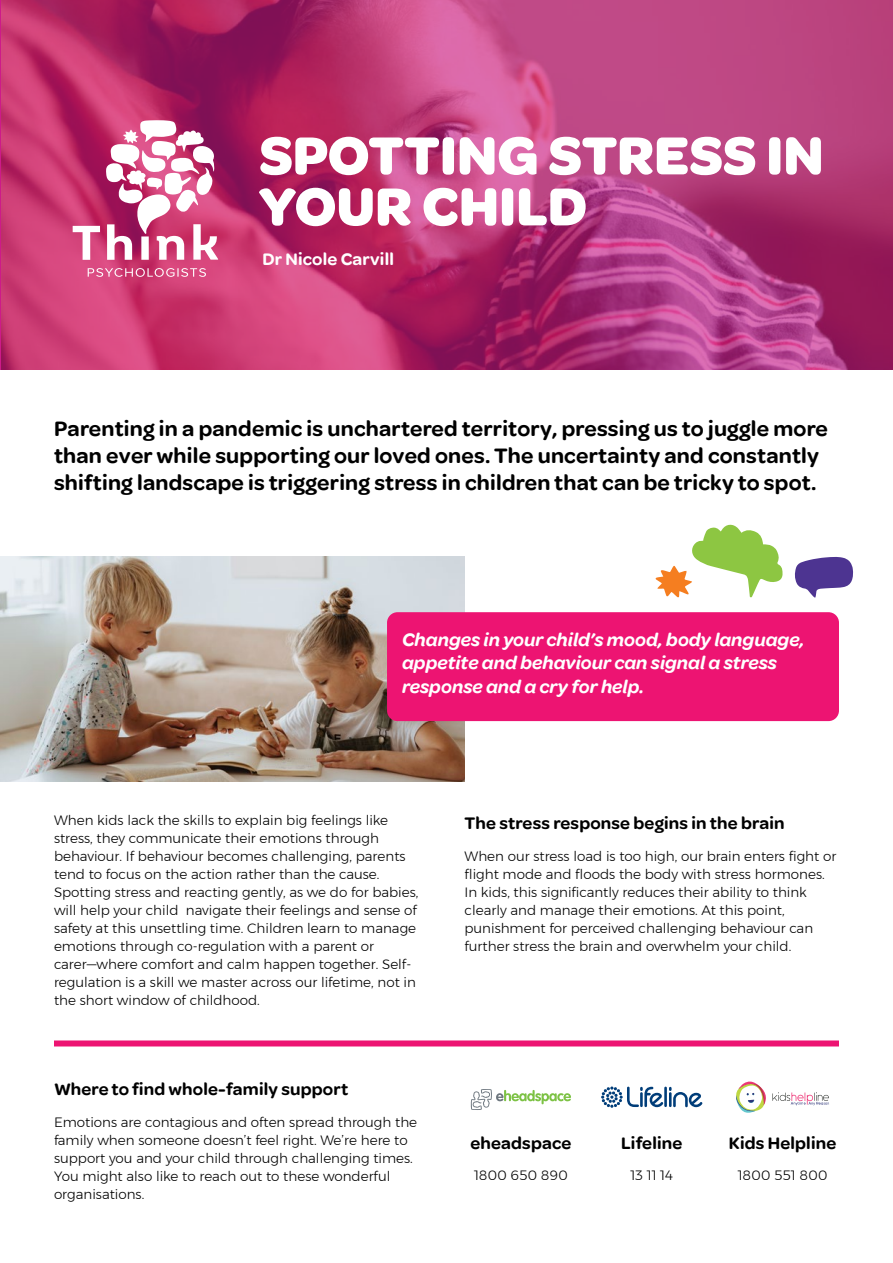
<style>
.page{position:relative;width:893px;height:1263px;background:#fff}
.page>*{position:absolute;margin:0;border:0;box-sizing:border-box;transform-origin:0 0}
.t1{font:700 57px/51px "Omnes";color:#fff}
.t2{font:600 22.5px/27px "Omnes";letter-spacing:.01em;color:#000}
.t3{font:italic 600 19.5px/23.4px "Omnes";color:#fff}
.t4{font:600 18px "Omnes";letter-spacing:.01em;color:#000}
.t5{font:600 18px "Omnes";letter-spacing:.01em;color:#fff}
.t6{font:300 13.5px/18px "Montserrat";color:#000}
</style>
<div class="page">
<img style="left:2px;top:0;width:891px;height:369px">
<svg style="left:73px;top:120px;width:145px;height:157px"></svg>
<img style="left:0;top:557px;width:464px;height:224px">
<div style="left:54px;top:1040px;width:785px;height:6px;background:#ed1472"></div>
<div style="left:387px;top:612px;width:452px;height:109px;background:#ed1472;border-radius:10px"></div>
<svg style="left:655px;top:524px;width:128px;height:73px"></svg>
<svg style="left:795px;top:557px;width:58px;height:41px"></svg>
<svg style="left:471px;top:1089px;width:100px;height:21px"></svg>
<svg style="left:601px;top:1086px;width:101px;height:22px"></svg>
<svg style="left:736px;top:1081px;width:30px;height:32px"></svg>
<svg style="left:772px;top:1092px;width:57px;height:13px"></svg>
<h1 class="t1" style="left:259px;top:127px;width:566px">SPOTTING STRESS IN<br>YOUR CHILD</h1>
<h3 class="t5" style="left:262px;top:246px;width:133px">Dr Nicole Carvill</h3>
<h2 class="t2" style="left:54px;top:414px;width:775px">Parenting in a pandemic is unchartered territory, pressing us to juggle more than ever while supporting our loved ones. The uncertainty and constantly shifting landscape is triggering stress in children that can be tricky to spot.</h2>
<h3 class="t3" style="left:402px;top:627px;width:404px">Changes in your child’s mood, body language, appetite and behaviour can signal a stress response and a cry for help.</h3>
<p class="t6" style="left:54px;top:811px;width:366px">When kids lack the skills to explain big feelings like stress, they communicate their emotions through behaviour. If behaviour becomes challenging, parents tend to focus on the action rather than the cause.<br>Spotting stress and reacting gently, as we do for babies, will help your child navigate their feelings and sense of safety at this unsettling time. Children learn to manage emotions through co-regulation with a parent or carer—where comfort and calm happen together. Self&shy;regulation is a skill we master across our lifetime, not in the short window of childhood.</p>
<h3 class="t4" style="left:464px;top:811px;width:322px">The stress response begins in the brain</h3>
<p class="t6" style="left:464px;top:846px;width:373px">When our stress load is too high, our brain enters fight or flight mode and floods the body with stress hormones.<br>In kids, this significantly reduces their ability to think clearly and manage their emotions. At this point, punishment for perceived challenging behaviour can further stress the brain and overwhelm your child.</p>
<h3 class="t4" style="left:54px;top:1076px;width:296px">Where to find whole-family support</h3>
<p class="t6" style="left:54px;top:1112px;width:365px">Emotions are contagious and often spread through the family when someone doesn’t feel right. We’re here to support you and your child through challenging times.<br>You might also like to reach out to these wonderful organisations.</p>
<h3 class="t4" style="left:470px;top:1130px;width:102px">eheadspace</h3>
<p class="t6" style="left:474px;top:1166px;width:95px">1800 650 890</p>
<h3 class="t4" style="left:621px;top:1130px;width:63px">Lifeline</h3>
<p class="t6" style="left:630px;top:1166px;width:44px">13 11 14</p>
<h3 class="t4" style="left:729px;top:1130px;width:109px">Kids Helpline</h3>
<p class="t6" style="left:738px;top:1166px;width:91px">1800 551 800</p>
</div>
